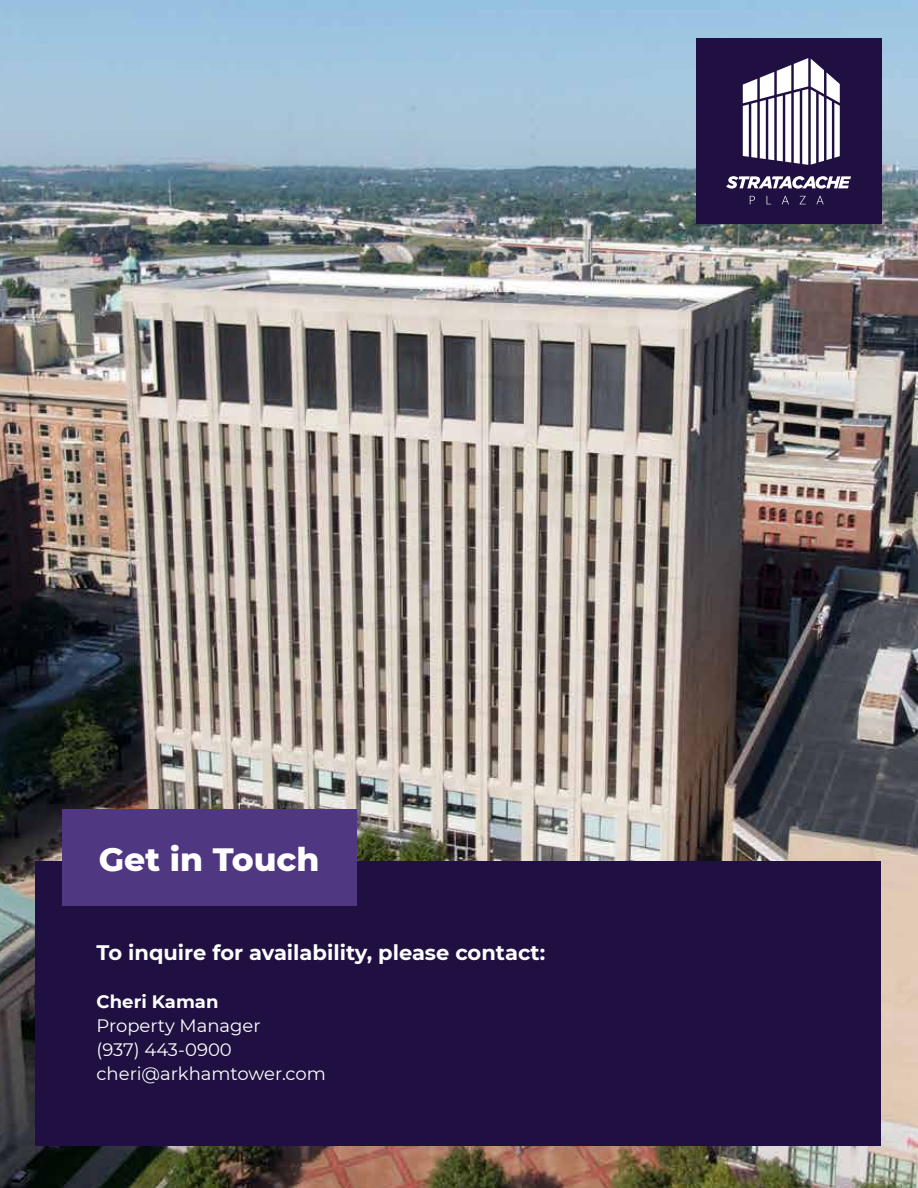
<style>
.page{position:relative;width:918px;height:1188px;background:#fff}
.page>*{position:absolute;margin:0;border:0;box-sizing:border-box;transform-origin:0 0}
.t1{font:800 33px "Montserrat";color:#fff}
.t2{font:700 21px "Montserrat";color:#fff}
.t3{font:18px/24px "Montserrat";color:#fff}
.t4{font:700 18px "Montserrat";color:#fff}
</style>
<div class="page">
<img style="left:0;top:0;width:918px;height:1188px">
<div style="left:36px;top:861px;width:845px;height:285px;background:#201041"></div>
<div style="left:696px;top:38px;width:185px;height:186px;background:#201041"></div>
<div style="left:63px;top:810px;width:294px;height:96px;background:#503782"></div>
<svg style="left:726px;top:176px;width:125px;height:13px"></svg>
<svg style="left:750px;top:196px;width:5px;height:8px"></svg>
<svg style="left:782px;top:196px;width:7px;height:8px"></svg>
<svg style="left:800px;top:196px;width:6px;height:8px"></svg>
<svg style="left:816px;top:196px;width:8px;height:8px"></svg>
<svg style="left:743px;top:58px;width:97px;height:107px"></svg>
<h1 class="t1" style="left:99px;top:843px;width:222px">Get in Touch</h1>
<p class="t2" style="left:97px;top:944px;width:450px">To inquire for availability, please contact:</p>
<p class="t4" style="left:97px;top:994px;width:123px">Cheri Kaman</p>
<p class="t3" style="left:97px;top:1013px;width:231px">Property Manager<br>(937) 443-0900 cheri@arkhamtower.com</p>
</div>
